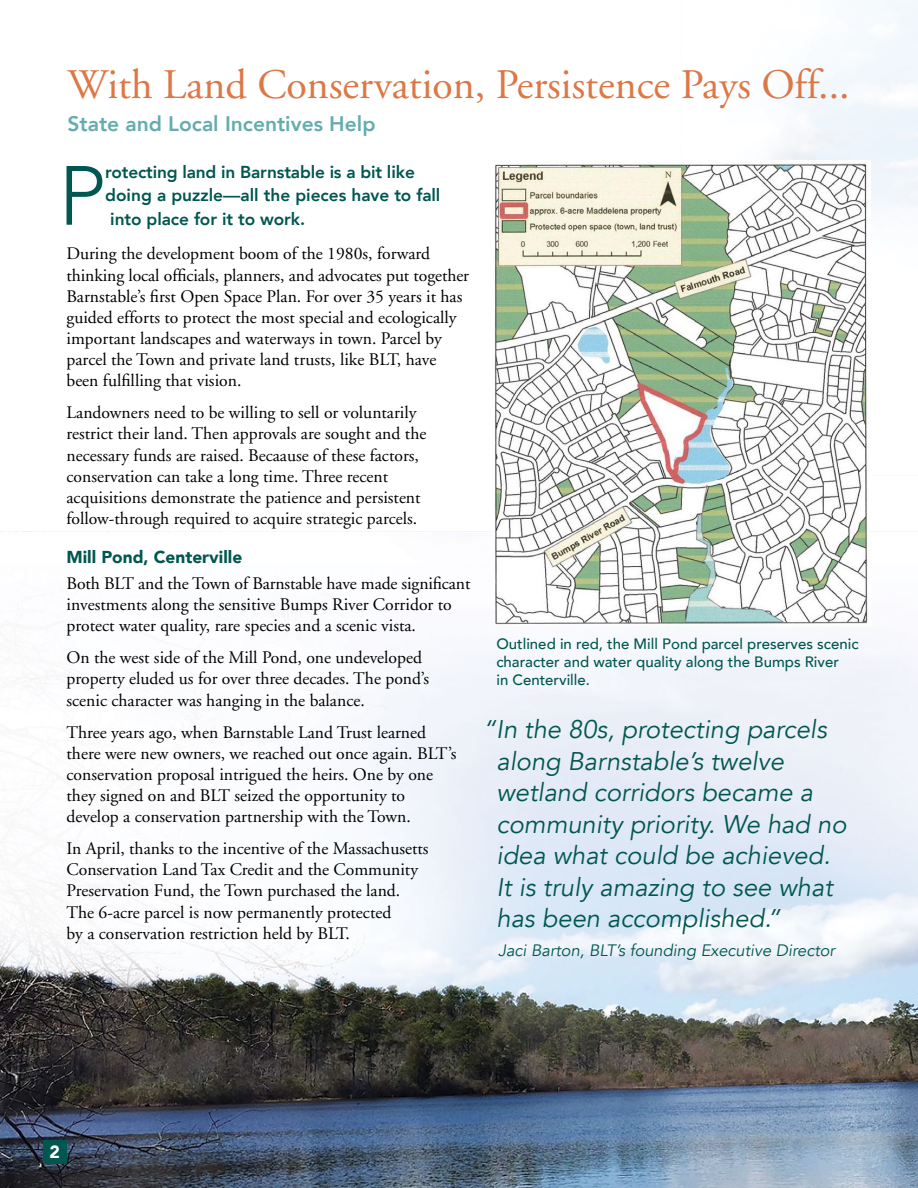
<style>
.page{position:relative;width:918px;height:1188px;background:#fff}
.page>*{position:absolute;margin:0;border:0;box-sizing:border-box;transform-origin:0 0}
.t1{font:300 82.95px "Avenir";color:#005750}
.t2{font:42px "Adobe Garamond";color:#dd7746}
.t3{font:italic 25.5px/31.5px "Avenir";color:#005750}
.t4{font:800 21px "Avenir";color:#64acaf}
.t5{font:17.7px/21.1px "Adobe Garamond";color:#000}
.t6{font:900 17.7px "Avenir";color:#fff}
.t7{font:800 17.25px/23.2px "Avenir";letter-spacing:-.005em;color:#005750}
.t8{font:900 17.25px "Avenir";color:#005750}
.t9{font:italic 16.5px "Avenir";color:#005750}
.t10{font:500 15px/18px "Avenir";color:#005750}
</style>
<div class="page">
<img style="left:0;top:531px;width:918px;height:657px">
<img style="left:493px;top:161px;width:377px;height:465px">
<div style="left:43px;top:1140px;width:24px;height:24px;background:#005750"></div>
<h2 class="t2" style="left:68px;top:62px;width:784px">With Land Conservation, Persistence Pays Off...</h2>
<p class="t4" style="left:68px;top:108px;width:310px">State and Local Incentives Help</p>
<h1 class="t1" style="left:58px;top:147px;width:49px">P</h1>
<p class="t7" style="left:105px;top:161px;width:337px">rotecting land in Barnstable is a bit like doing a puzzle—all the pieces have to fall into place for it to work.</p>
<p class="t5" style="left:67px;top:244px;width:404px">During the development boom of the 1980s, forward thinking local officials, planners, and advocates put together Barnstable’s first Open Space Plan. For over 35 years it has guided efforts to protect the most special and ecologically important landscapes and waterways in town. Parcel by parcel the Town and private land trusts, like BLT, have been fulfilling that vision.</p>
<p class="t5" style="left:67px;top:402px;width:361px">Landowners need to be willing to sell or voluntarily restrict their land. Then approvals are sought and the necessary funds are raised. Becaause of these factors, conservation can take a long time. Three recent acquisitions demonstrate the patience and persistent follow-through required to acquire strategic parcels.</p>
<p class="t8" style="left:67px;top:542px;width:177px">Mill Pond, Centerville</p>
<p class="t5" style="left:67px;top:573px;width:405px">Both BLT and the Town of Barnstable have made significant investments along the sensitive Bumps River Corridor to protect water quality, rare species and a scenic vista.</p>
<p class="t5" style="left:67px;top:648px;width:364px">On the west side of the Mill Pond, one undeveloped property eluded us for over three decades. The pond’s scenic character was hanging in the balance.</p>
<p class="t5" style="left:67px;top:722px;width:391px">Three years ago, when Barnstable Land Trust learned there were new owners, we reached out once again. BLT’s conservation proposal intrigued the heirs. One by one they signed on and BLT seized the opportunity to develop a conservation partnership with the Town.</p>
<p class="t5" style="left:67px;top:838px;width:364px">In April, thanks to the incentive of the Massachusetts Conservation Land Tax Credit and the Community Preservation Fund, the Town purchased the land.<br>The 6-acre parcel is now permanently protected<br>by a conservation restriction held by BLT.</p>
<p class="t10" style="left:496px;top:634px;width:364px">Outlined in red, the Mill Pond parcel preserves scenic character and water quality along the Bumps River<br>in Centerville.</p>
<h3 class="t3" style="left:497px;top:714px;width:351px;text-indent:-13px">“In the 80s, protecting parcels along Barnstable’s twelve wetland corridors became a community priority. We had no idea what could be achieved.<br>It is truly amazing to see what has been accomplished.”</h3>
<p class="t9" style="left:498px;top:941px;width:339px">Jaci Barton, BLT’s founding Executive Director</p>
<p class="t6" style="left:49px;top:1137px;width:12px">2</p>
</div>
